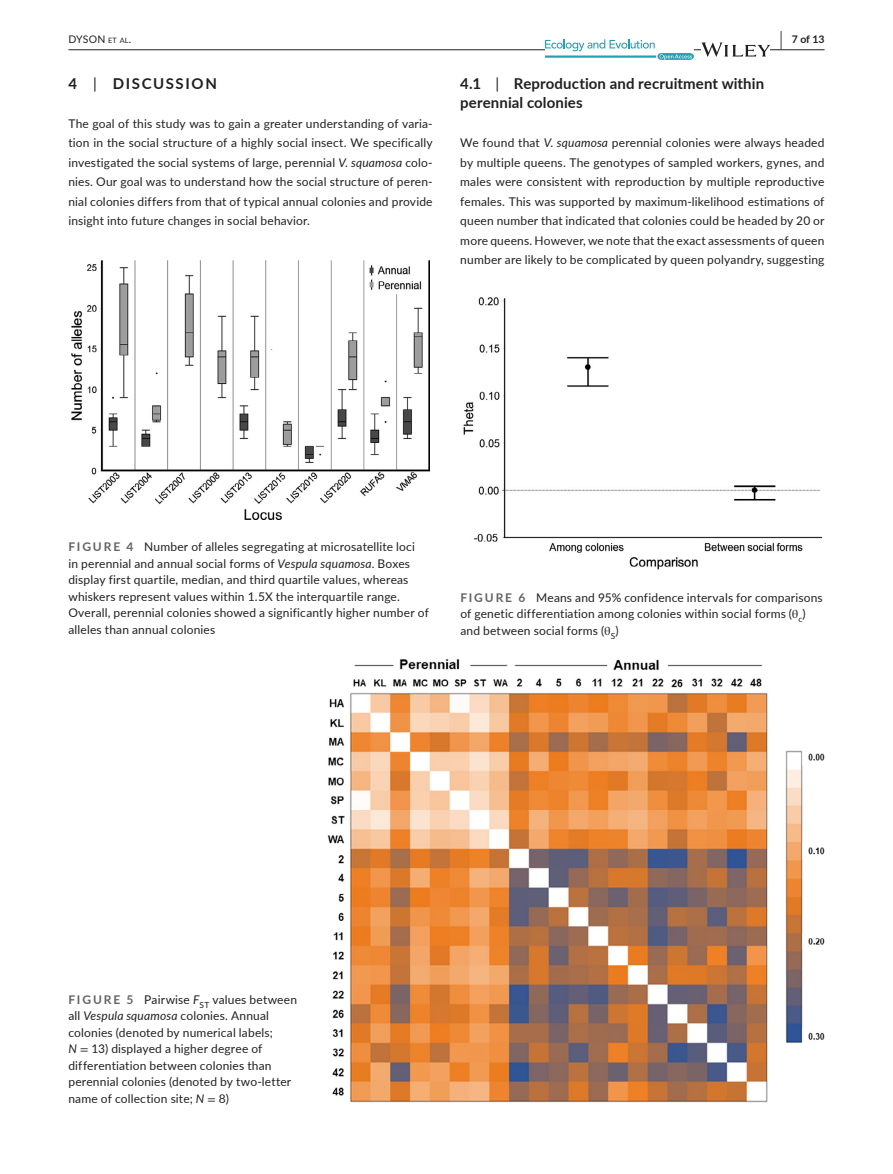
<style>
.page{position:relative;width:893px;height:1174px;background:#fff}
.page>*{position:absolute;margin:0;border:0;box-sizing:border-box;transform-origin:0 0}
.t1{font:700 15px/19.5px "Lato";letter-spacing:.01em;color:#231f20}
.t2{font:700 15px "Lato";letter-spacing:.11em;color:#231f20}
.t3{font:12px/16.5px "Lato";letter-spacing:.015em;color:#231f20}
.t4{font:10.5px "Lato";letter-spacing:.01em;color:#231f20}
.t5{font:700 10.5px "Lato";color:#231f20}
.s1{font-size:7.35px}
.s2{font-size:19.5px}
.s3{font-weight:400}
.s4{font-style:italic}
.s5{font-weight:700;color:#636366}
.s6{font-family:"STIX"}
</style>
<div class="page">
<hr style="left:68px;top:49px;width:756px;height:1px;background:#231f20">
<svg style="left:545px;top:39px;width:149px;height:21px"></svg>
<svg style="left:701px;top:42px;width:69px;height:15px"></svg>
<img style="left:72px;top:260px;width:357px;height:259px">
<img style="left:327px;top:659px;width:497px;height:443px">
<img style="left:464px;top:297px;width:357px;height:272px">
<p class="t4" style="left:68px;top:31px;width:64px">DYSON <span class="s1">et al</span>.</p>
<p class="t5" style="left:780px;top:31px;width:46px"><span class="s2">|</span> 7 of 13</p>
<p class="t2" style="left:68px;top:72px;width:150px">4 <span class="s3">|</span> DISCUSSION</p>
<p class="t3" style="left:68px;top:113px;width:366px;line-height:19.5px;text-align:justify">The goal of this study was to gain a greater understanding of varia&shy;tion in the social structure of a highly social insect. We specifically investigated the social systems of large, perennial <span class="s4">V. squamosa</span> colo&shy;nies. Our goal was to understand how the social structure of peren&shy;nial colonies differs from that of typical annual colonies and provide insight into future changes in social behavior.</p>
<p class="t1" style="left:460px;top:73px;width:305px">4.1 <span class="s3">|</span> Reproduction and recruitment within perennial colonies</p>
<p class="t3" style="left:460px;top:132px;width:366px;line-height:19.5px;text-align:justify">We found that <span class="s4">V. squamosa</span> perennial colonies were always headed by multiple queens. The genotypes of sampled workers, gynes, and males were consistent with reproduction by multiple reproductive females. This was supported by maximum-likelihood estimations of queen number that indicated that colonies could be headed by 20 or more queens. However, we note that the exact assessments of queen number are likely to be complicated by queen polyandry, suggesting</p>
<p class="t3" style="left:68px;top:538px;width:362px"><span class="s5">FIGURE 4</span> Number of alleles segregating at microsatellite loci<br>in perennial and annual social forms of <span class="s4">Vespula squamosa</span>. Boxes display first quartile, median, and third quartile values, whereas whiskers represent values within 1.5X the interquartile range.<br>Overall, perennial colonies showed a significantly higher number of alleles than annual colonies</p>
<p class="t3" style="left:460px;top:588px;width:364px"><span class="s5">FIGURE 6</span> Means and 95% confidence intervals for comparisons of genetic differentiation among colonies within social forms (<span class="s6">θ</span><sub>c</sub>) and between social forms (<span class="s6">θ</span><sub>S</sub>)</p>
<p class="t3" style="left:68px;top:990px;width:230px"><span class="s5">FIGURE 5</span> Pairwise <span class="s4">F</span><sub>ST</sub> values between all <span class="s4">Vespula squamosa</span> colonies. Annual colonies (denoted by numerical labels;<br><span class="s4">N</span> <span class="s6">=</span> 13) displayed a higher degree of differentiation between colonies than perennial colonies (denoted by two-letter name of collection site; <span class="s4">N</span> <span class="s6">=</span> 8)</p>
</div>
